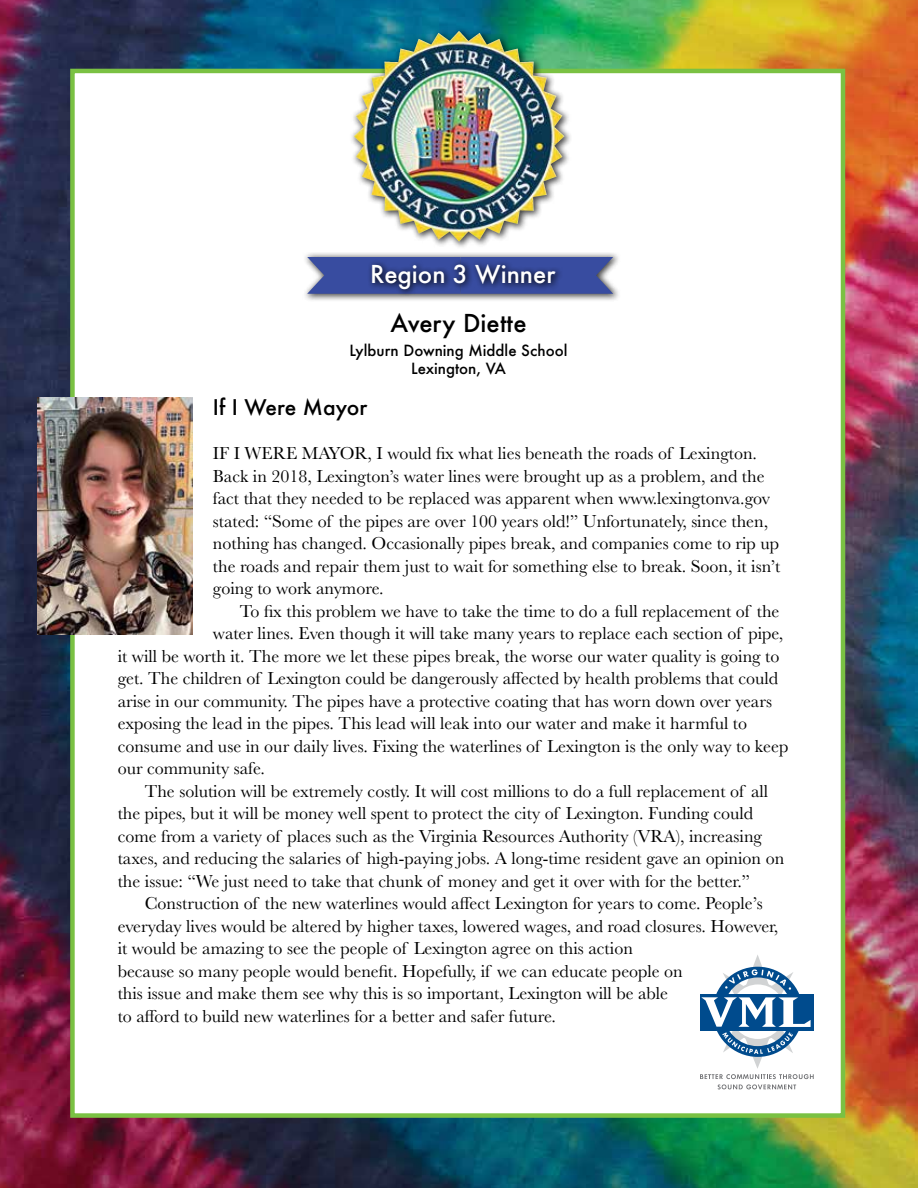
<style>
.page{position:relative;width:918px;height:1188px;background:#fff}
.page>*{position:absolute;margin:0;border:0;box-sizing:border-box;transform-origin:0 0}
.t1{font:500 24px "Futura";color:#fff}
.t2{font:500 24px "Futura";color:#000}
.t3{font:500 21px "Futura";color:#000}
.t4{font:18px/22.5px "Baskerville";color:#000}
.t5{font:500 15px/18px "Futura";color:#000;text-align:center}
</style>
<div class="page">
<img style="left:0;top:0;width:917px;height:1188px">
<div style="left:70px;top:69px;width:775px;height:1049px;background:#fff;border:4px solid #7ac143"></div>
<div style="left:303px;top:252px;width:318px;height:51px;background:#000;opacity:.75"></div>
<svg style="left:307px;top:257px;width:306px;height:37px;background:#4d5ea6"></svg>
<div style="left:367px;top:259px;width:197px;height:38px;background:#000;opacity:.75"></div>
<div style="left:349px;top:26px;width:224px;height:224px;background:#000;opacity:.75"></div>
<img style="left:415px;top:32px;width:43px;height:18px">
<svg style="left:700px;top:955px;width:114px;height:134px"></svg>
<img style="left:37px;top:398px;width:156px;height:236px">
<h1 class="t1" style="left:370px;top:257px;width:187px">Region 3 Winner</h1>
<h1 class="t2" style="left:390px;top:306px;width:138px">Avery Diette</h1>
<p class="t5" style="left:350px;top:342px;width:219px">Lylburn Downing Middle School<br>Lexington, VA</p>
<p class="t3" style="left:213px;top:393px;width:156px">If I Were Mayor</p>
<p class="t4" style="left:213px;top:443px;width:569px">IF I WERE MAYOR, I would fix what lies beneath the roads of Lexington.<br>Back in 2018, Lexington’s water lines were brought up as a problem, and the fact that they needed to be replaced was apparent when www.lexingtonva.gov stated: “Some of the pipes are over 100 years old!” Unfortunately, since then, nothing has changed. Occasionally pipes break, and companies come to rip up the roads and repair them just to wait for something else to break. Soon, it isn’t going to work anymore.</p>
<p class="t4" style="left:240px;top:600px;width:541px">To fix this problem we have to take the time to do a full replacement of the</p>
<p class="t4" style="left:213px;top:623px;width:572px">water lines. Even though it will take many years to replace each section of pipe,</p>
<p class="t4" style="left:118px;top:645px;width:663px">it will be worth it. The more we let these pipes break, the worse our water quality is going to</p>
<p class="t4" style="left:118px;top:668px;width:662px">get. The children of Lexington could be dangerously affected by health problems that could</p>
<p class="t4" style="left:118px;top:690px;width:656px">arise in our community. The pipes have a protective coating that has worn down over years</p>
<p class="t4" style="left:118px;top:713px;width:631px">exposing the lead in the pipes. This lead will leak into our water and make it harmful to</p>
<p class="t4" style="left:118px;top:735px;width:672px">consume and use in our daily lives. Fixing the waterlines of Lexington is the only way to keep</p>
<p class="t4" style="left:118px;top:758px;width:149px">our community safe.</p>
<p class="t4" style="left:145px;top:780px;width:625px">The solution will be extremely costly. It will cost millions to do a full replacement of all</p>
<p class="t4" style="left:118px;top:803px;width:637px">the pipes, but it will be money well spent to protect the city of Lexington. Funding could</p>
<p class="t4" style="left:118px;top:825px;width:646px">come from a variety of places such as the Virginia Resources Authority (VRA), increasing</p>
<p class="t4" style="left:118px;top:848px;width:668px">taxes, and reducing the salaries of high-paying jobs. A long-time resident gave an opinion on</p>
<p class="t4" style="left:118px;top:870px;width:634px">the issue: “We just need to take that chunk of money and get it over with for the better.”</p>
<p class="t4" style="left:145px;top:893px;width:619px">Construction of the new waterlines would affect Lexington for years to come. People’s</p>
<p class="t4" style="left:118px;top:915px;width:662px">everyday lives would be altered by higher taxes, lowered wages, and road closures. However,</p>
<p class="t4" style="left:118px;top:938px;width:517px">it would be amazing to see the people of Lexington agree on this action</p>
<p class="t4" style="left:118px;top:960px;width:567px">because so many people would benefit. Hopefully, if we can educate people on</p>
<p class="t4" style="left:118px;top:983px;width:552px">this issue and make them see why this is so important, Lexington will be able</p>
<p class="t4" style="left:118px;top:1005px;width:440px">to afford to build new waterlines for a better and safer future.</p>
</div>
